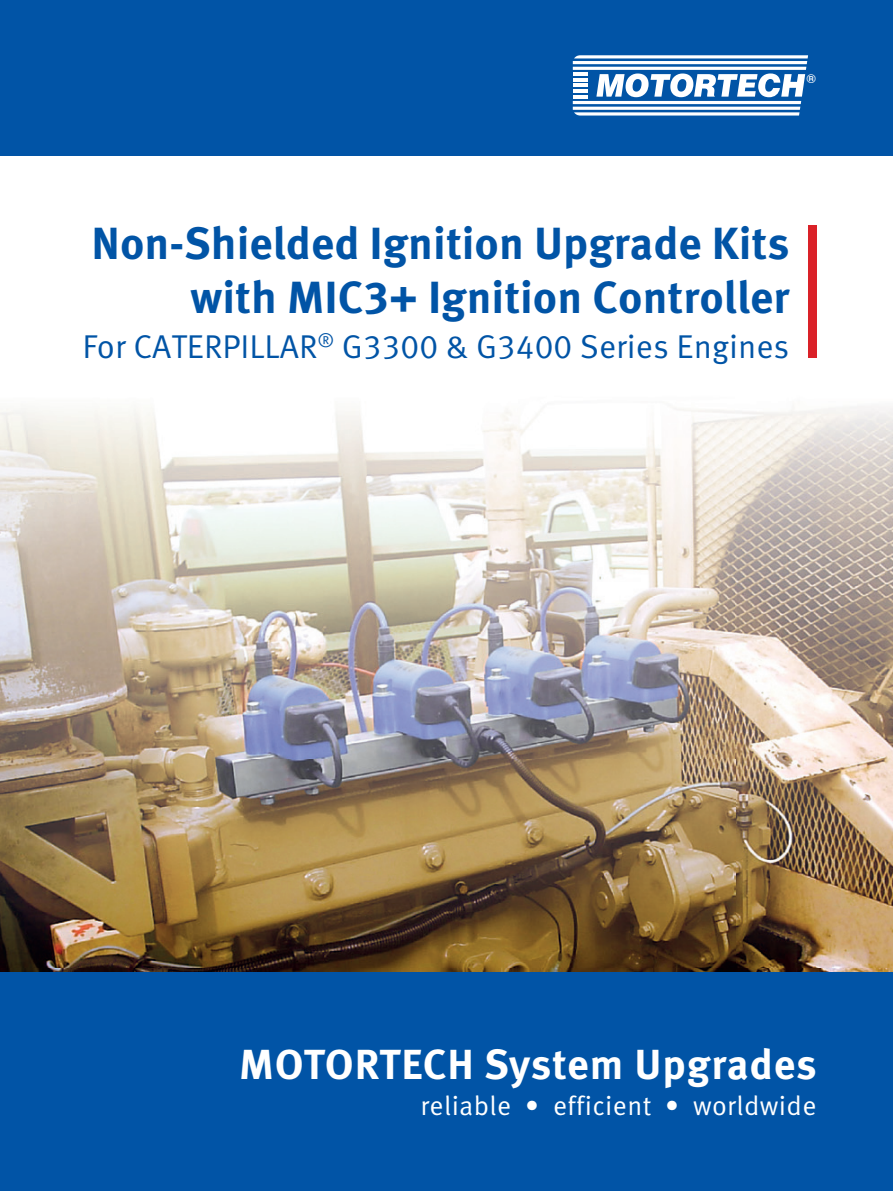
<style>
.page{position:relative;width:893px;height:1191px;background:#fff}
.page>*{position:absolute;margin:0;border:0;box-sizing:border-box;transform-origin:0 0}
.t1{font:700 45px/54px "Meta Pro";color:#0154a6;text-align:right}
.t2{font:700 42px "Meta Pro";letter-spacing:.015em;color:#fff}
.t3{font:33px "Meta Pro Norm";color:#0154a6}
.t4{font:27px "Meta Pro Norm";letter-spacing:.015em;color:#fff}
.t5{font:700 12.9px "Eurostile";color:#fff}
</style>
<div class="page">
<div style="left:0;top:968px;width:893px;height:223px;background:#0154a6"></div>
<div style="left:0;top:0;width:893px;height:156px;background:#0154a6"></div>
<hr style="left:573px;top:67px;width:233px;height:3px;background:#fff">
<svg style="left:573px;top:55px;width:235px;height:9px"></svg>
<hr style="left:573px;top:72px;width:14px;height:4px;background:#fff">
<svg style="left:573px;top:73px;width:232px;height:43px"></svg>
<div style="left:808px;top:225px;width:8px;height:133px;background:#da2128"></div>
<img style="left:0;top:406px;width:893px;height:565px">
<p class="t5" style="left:807px;top:71px;width:11px">®</p>
<p class="t1" style="left:92px;top:214px;width:699px">Non-Shielded Ignition Upgrade Kits with MIC3+ Ignition Controller</p>
<p class="t3" style="left:82px;top:322px;width:708px">For CATERPILLAR<sup>®</sup> G3300 &amp; G3400 Series Engines</p>
<p class="t2" style="left:239px;top:1031px;width:579px">MOTORTECH System Upgrades</p>
<p class="t4" style="left:420px;top:1085px;width:397px">reliable ∙ efficient ∙ worldwide</p>
</div>
